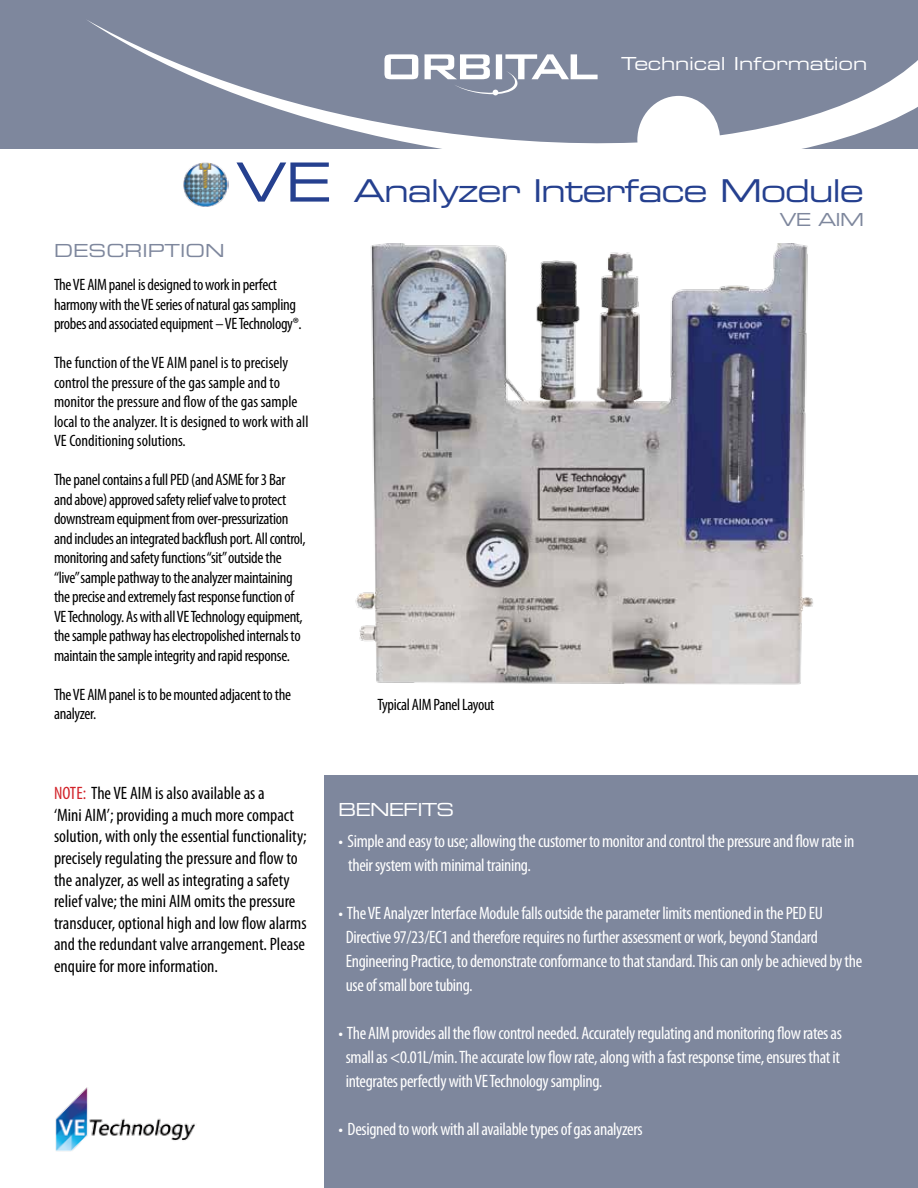
<style>
.page{position:relative;width:918px;height:1188px;background:#fff}
.page>*{position:absolute;margin:0;border:0;box-sizing:border-box;transform-origin:0 0}
.t1{font:31.5px "Eurostile Extended Two";letter-spacing:-.04em;color:#25408f}
.t2{font:condensed 18px/24px "Myriad Pro";letter-spacing:-.02em;color:#fff}
.t3{font:condensed 18px/21.6px "Myriad Pro";color:#000}
.t4{font:18px "Eurostile Extended Two";letter-spacing:-.01em;color:#fff}
.t5{font:18px "Eurostile Extended Two";color:#7e879d}
.t6{font:18px "Eurostile Extended Two";letter-spacing:-.05em;color:#fff}
.t7{font:condensed 16.5px/19.5px "Myriad Pro";letter-spacing:-.02em;color:#000}
.t8{font:condensed 16.5px/19.5px "Myriad Pro";color:#000}
.s1{font-size:54px}
.s2{color:#d2232a}
</style>
<div class="page">
<div style="left:0;top:0;width:918px;height:148px;background:#7e879d"></div>
<div style="left:325px;top:775px;width:593px;height:413px;background:#7e879d"></div>
<img style="left:183px;top:162px;width:45px;height:45px">
<img style="left:55px;top:1087px;width:140px;height:64px">
<img style="left:355px;top:243px;width:458px;height:442px">
<svg style="left:86px;top:20px;width:832px;height:129px"></svg>
<p class="t4" style="left:621px;top:51px;width:248px">Technical Information</p>
<h1 class="t1" style="left:235px;top:169px;width:630px"><span class="s1">VE</span> Analyzer Interface Module</h1>
<p class="t5" style="left:779px;top:207px;width:86px">VE AIM</p>
<p class="t5" style="left:54px;top:238px;width:172px">DESCRIPTION</p>
<p class="t7" style="left:54px;top:275px;width:249px">The VE AIM panel is designed to work in perfect harmony with the VE series of natural gas sampling probes and associated equipment – VE Technology®.</p>
<p class="t8" style="left:54px;top:353px;width:256px">The function of the VE AIM panel is to precisely control the pressure of the gas sample and to monitor the pressure and flow of the gas sample local to the analyzer. It is designed to work with all VE Conditioning solutions.</p>
<p class="t7" style="left:54px;top:470px;width:253px">The panel contains a full PED (and ASME for 3 Bar and above) approved safety relief valve to protect downstream equipment from over-pressurization and includes an integrated backflush port. All control, monitoring and safety functions “sit” outside the “live” sample pathway to the analyzer maintaining the precise and extremely fast response function of VE Technology. As with all VE Technology equipment, the sample pathway has electropolished internals to maintain the sample integrity and rapid response.</p>
<p class="t7" style="left:54px;top:684px;width:239px">The VE AIM panel is to be mounted adjacent to the analyzer.</p>
<p class="t3" style="left:54px;top:782px;width:254px"><span class="s2">NOTE:</span> The VE AIM is also available as a<br>‘Mini AIM’; providing a much more compact solution, with only the essential functionality; precisely regulating the pressure and flow to the analyzer, as well as integrating a safety relief valve; the mini AIM omits the pressure transducer, optional high and low flow alarms and the redundant valve arrangement. Please enquire for more information.</p>
<p class="t7" style="left:377px;top:695px;width:119px">Typical AIM Panel Layout</p>
<p class="t6" style="left:338px;top:797px;width:118px">BENEFITS</p>
<p class="t2" style="left:348px;top:829px;width:508px;text-indent:-10px">• Simple and easy to use; allowing the customer to monitor and control the pressure and flow rate in their system with minimal training.</p>
<p class="t2" style="left:346px;top:901px;width:518px;text-indent:-7px">• The VE Analyzer Interface Module falls outside the parameter limits mentioned in the PED EU Directive 97/23/EC1 and therefore requires no further assessment or work, beyond Standard Engineering Practice, to demonstrate conformance to that standard. This can only be achieved by the use of small bore tubing.</p>
<p class="t2" style="left:346px;top:1021px;width:498px;text-align:justify;text-indent:-7px">• The AIM provides all the flow control needed. Accurately regulating and monitoring flow rates as small as &lt;0.01L/min. The accurate low flow rate, along with a fast response time, ensures that it integrates perfectly with VE Technology sampling.</p>
<p class="t2" style="left:338px;top:1117px;width:306px">• Designed to work with all available types of gas analyzers</p>
</div>
